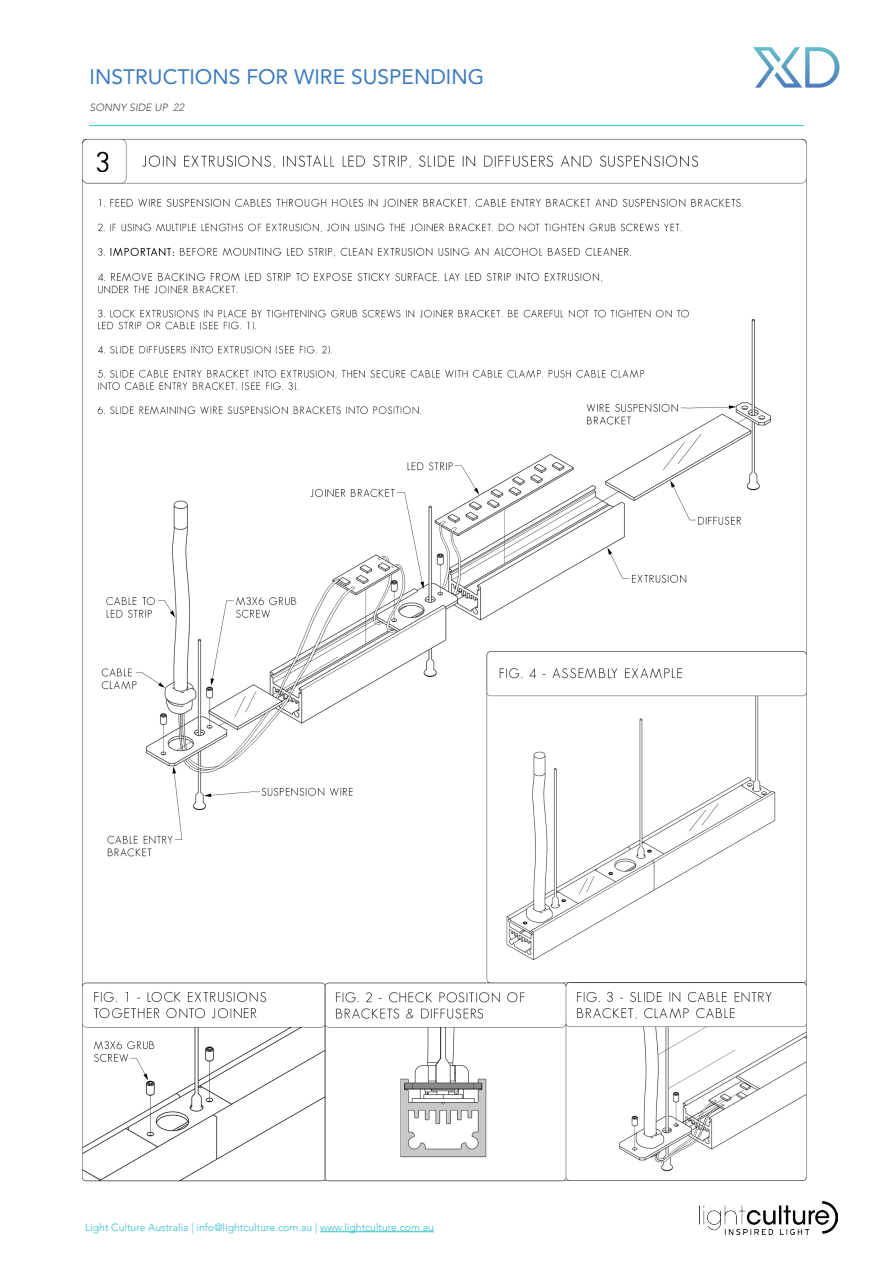
<style>
.page{position:relative;width:893px;height:1263px;background:#fff}
.page>*{position:absolute;margin:0;border:0;box-sizing:border-box;transform-origin:0 0}
.t1{font:21px "Avenir";color:#3c7bbf}
.t2{font:300 10.5px "Avenir";color:#33c0c9}
.t3{font:italic 300 10.5px "Avenir";color:#4b5056}
</style>
<div class="page">
<hr style="left:89px;top:125px;width:715px;height:1px;background:#33c0c9">
<svg style="left:753px;top:47px;width:86px;height:41px"></svg>
<hr style="left:320px;top:1231px;width:114px;height:1px;background:#33c0c9">
<img style="left:703px;top:1202px;width:134px;height:32px">
<img style="left:82px;top:138px;width:725px;height:1044px">
<h1 class="t1" style="left:90px;top:60px;width:396px">INSTRUCTIONS FOR WIRE SUSPENDING</h1>
<p class="t3" style="left:90px;top:101px;width:96px">SONNY SIDE UP 22</p>
<p class="t2" style="left:85px;top:1221px;width:351px">Light Culture Australia | info@lightculture.com.au | www.lightculture.com.au</p>
</div>
